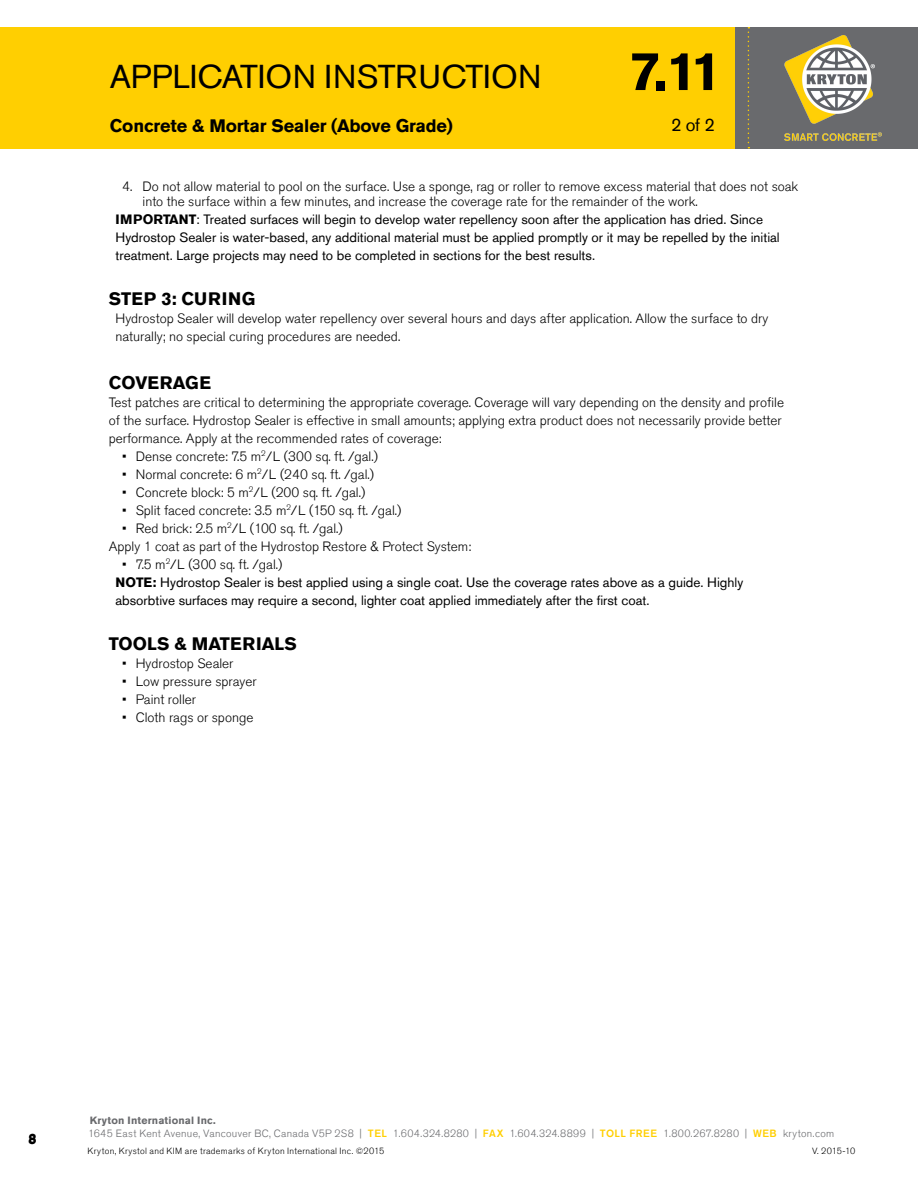
<style>
.page{position:relative;width:918px;height:1188px;background:#fff}
.page>*{position:absolute;margin:0;border:0;box-sizing:border-box;transform-origin:0 0}
.t1{font:700 54px "Akzidenz Grotesk Std";color:#000}
.t2{font:33px "Akzidenz Grotesk Std";letter-spacing:.01em;color:#000}
.t3{font:700 18px "Akzidenz Grotesk Std";letter-spacing:-.01em;color:#000}
.t4{font:700 18px "Akzidenz Grotesk Std";letter-spacing:.035em;color:#000}
.t5{font:18px "Akzidenz Grotesk Std";color:#000}
.t6{font:300 13.5px/18px "Akzidenz Grotesk Std";color:#000}
.t7{font:13.5px/18px "Akzidenz Grotesk Std";color:#000}
.t8{font:500 13.5px "Akzidenz Grotesk Std";color:#000}
.t9{font:300 10.5px "Akzidenz Grotesk Std";letter-spacing:.03em;color:#696a6d}
.t10{font:700 10.5px "Akzidenz Grotesk Std";letter-spacing:.015em;color:#696a6d}
.t11{font:300 9px "Akzidenz Grotesk Std";letter-spacing:.035em;color:#000}
.s1{font-weight:700}
.s2{font-weight:300}
.s3{font-weight:500;color:#ffcf01}
</style>
<div class="page">
<div style="left:0;top:27px;width:735px;height:122px;background:#ffcf01"></div>
<div style="left:735px;top:27px;width:183px;height:122px;background:#696a6d"></div>
<svg style="left:748px;top:27px;width:1px;height:121px"></svg>
<img style="left:784px;top:35px;width:98px;height:105px">
<h2 class="t2" style="left:110px;top:57px;width:433px">APPLICATION INSTRUCTION</h2>
<h3 class="t3" style="left:110px;top:115px;width:345px">Concrete &amp; Mortar Sealer (Above Grade)</h3>
<h1 class="t1" style="left:630px;top:40px;width:92px">7.11</h1>
<h3 class="t5" style="left:671px;top:114px;width:45px">2 of 2</h3>
<p class="t6" style="left:143px;top:179px;width:657px;line-height:15px;text-indent:-20px">4. Do not allow material to pool on the surface. Use a sponge, rag or roller to remove excess material that does not soak into the surface within a few minutes, and increase the coverage rate for the remainder of the work.</p>
<p class="t7" style="left:116px;top:210px;width:666px"><span class="s1">IMPORTANT</span>: Treated surfaces will begin to develop water repellency soon after the application has dried. Since<br>Hydrostop Sealer is water-based, any additional material must be applied promptly or it may be repelled by the initial treatment. Large projects may need to be completed in sections for the best results.</p>
<h3 class="t4" style="left:109px;top:288px;width:148px">STEP 3: CURING</h3>
<p class="t6" style="left:116px;top:309px;width:654px">Hydrostop Sealer will develop water repellency over several hours and days after application. Allow the surface to dry naturally; no special curing procedures are needed.</p>
<h3 class="t3" style="left:109px;top:372px;width:104px">COVERAGE</h3>
<p class="t6" style="left:109px;top:393px;width:677px">Test patches are critical to determining the appropriate coverage. Coverage will vary depending on the density and profile of the surface. Hydrostop Sealer is effective in small amounts; applying extra product does not necessarily provide better performance. Apply at the recommended rates of coverage:</p>
<p class="t6" style="left:122px;top:447px;width:257px">• Dense concrete: 7.5 m<sup>2</sup>/L (300 sq. ft. /gal.)</p>
<p class="t6" style="left:122px;top:465px;width:253px">• Normal concrete: 6 m<sup>2</sup>/L (240 sq. ft. /gal.)</p>
<p class="t6" style="left:122px;top:483px;width:244px">• Concrete block: 5 m<sup>2</sup>/L (200 sq. ft. /gal.)</p>
<p class="t6" style="left:122px;top:501px;width:281px">• Split faced concrete: 3.5 m<sup>2</sup>/L (150 sq. ft. /gal.)</p>
<p class="t6" style="left:109px;top:519px;width:364px;text-indent:13px">• Red brick: 2.5 m<sup>2</sup>/L (100 sq. ft. /gal.)<br>Apply 1 coat as part of the Hydrostop Restore &amp; Protect System:</p>
<p class="t7" style="left:116px;top:555px;width:629px;text-indent:7px"><span class="s2">• 7.5 m</span><sup>2</sup><span class="s2">/L (300 sq. ft. /gal.)<br></span><span class="s1">NOTE:</span> Hydrostop Sealer is best applied using a single coat. Use the coverage rates above as a guide. Highly absorbtive surfaces may require a second, lighter coat applied immediately after the first coat.</p>
<h3 class="t3" style="left:109px;top:633px;width:189px">TOOLS &amp; MATERIALS</h3>
<p class="t6" style="left:122px;top:654px;width:113px">• Hydrostop Sealer</p>
<p class="t6" style="left:122px;top:672px;width:136px">• Low pressure sprayer</p>
<p class="t6" style="left:122px;top:690px;width:75px">• Paint roller</p>
<p class="t6" style="left:122px;top:708px;width:133px">• Cloth rags or sponge</p>
<p class="t10" style="left:90px;top:1114px;width:128px">Kryton International Inc.</p>
<p class="t8" style="left:29px;top:1130px;width:9px">8</p>
<p class="t9" style="left:88px;top:1127px;width:748px">1645 East Kent Avenue, Vancouver BC, Canada V5P 2S8 | <span class="s3">TEL</span> 1.604.324.8280 | <span class="s3">FAX</span> 1.604.324.8899 | <span class="s3">TOLL FREE</span> 1.800.267.8280 | <span class="s3">WEB</span> kryton.com</p>
<p class="t11" style="left:87px;top:1145px;width:298px">Kryton, Krystol and KIM are trademarks of Kryton International Inc. ©2015</p>
<p class="t11" style="left:812px;top:1145px;width:45px">V. 2015-10</p>
</div>
